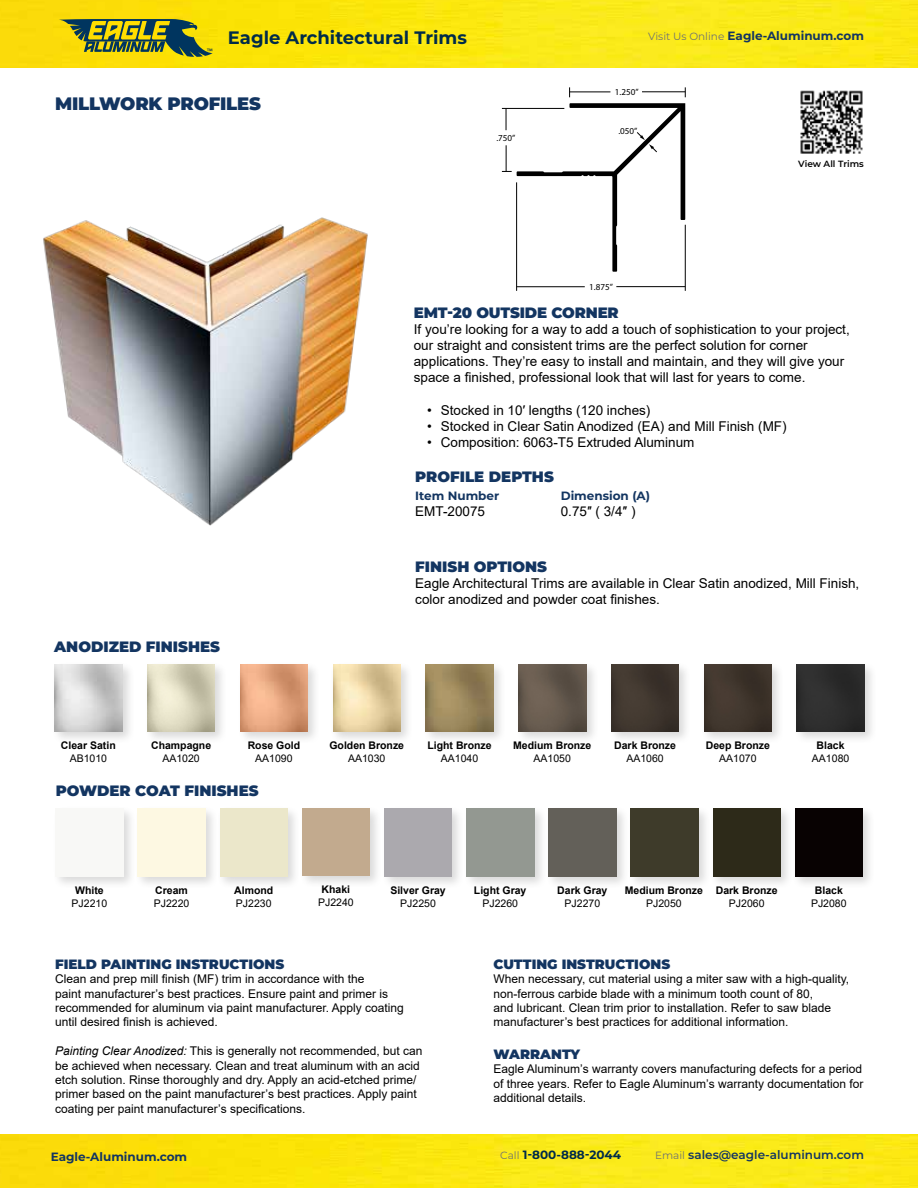
<style>
.page{position:relative;width:918px;height:1188px;background:#fff}
.page>*{position:absolute;margin:0;border:0;box-sizing:border-box;transform-origin:0 0}
.t1{font:700 18px "Montserrat";color:#002b49}
.t2{font:900 18px "Montserrat";letter-spacing:-.01em;color:#133561}
.t3{font:900 15px "Montserrat";color:#133561}
.t4{font:13.5px/16.2px "Arial";color:#000}
.t5{font:900 13.5px "Montserrat";color:#133561}
.t6{font:12px/14.4px "Arial";color:#000}
.t7{font:700 12px "Montserrat";color:#133561}
.t8{font:600 12px "Montserrat";color:#133561}
.t9{font:700 12px "Montserrat";color:#002b49}
.t10{font:700 10.5px "Arial";color:#000}
.t11{font:10.5px "Arial";color:#000}
.t12{font:9.45px "Myriad Pro";color:#002b49}
.t13{font:9.15px "Myriad Pro";color:#000}
.t14{font:600 9px "Montserrat";color:#000}
.s1{font-weight:400;font-size:10.5px;color:#6f7271}
.s2{font-style:italic}
</style>
<div class="page">
<img style="left:0;top:0;width:918px;height:67px">
<svg style="left:59px;top:19px;width:154px;height:38px;background:#8c932c"></svg>
<img style="left:800px;top:90px;width:63px;height:64px">
<img style="left:0;top:1134px;width:918px;height:54px">
<div style="left:51px;top:661px;width:84px;height:84px;background:#000;opacity:.15"></div>
<img style="left:55px;top:664px;width:67px;height:68px">
<div style="left:144px;top:661px;width:84px;height:84px;background:#000;opacity:.15"></div>
<img style="left:147px;top:664px;width:68px;height:68px">
<div style="left:330px;top:661px;width:84px;height:84px;background:#000;opacity:.15"></div>
<img style="left:333px;top:664px;width:67px;height:68px">
<div style="left:422px;top:661px;width:85px;height:84px;background:#000;opacity:.15"></div>
<img style="left:426px;top:664px;width:67px;height:68px">
<div style="left:515px;top:661px;width:84px;height:84px;background:#000;opacity:.15"></div>
<img style="left:519px;top:664px;width:67px;height:68px">
<div style="left:608px;top:661px;width:84px;height:84px;background:#000;opacity:.15"></div>
<img style="left:611px;top:664px;width:68px;height:68px">
<div style="left:701px;top:661px;width:84px;height:84px;background:#000;opacity:.15"></div>
<img style="left:704px;top:664px;width:68px;height:68px">
<div style="left:793px;top:661px;width:85px;height:84px;background:#000;opacity:.15"></div>
<div style="left:797px;top:664px;width:67px;height:68px;background:#2c2c2c"></div>
<div style="left:237px;top:661px;width:84px;height:84px;background:#000;opacity:.15"></div>
<img style="left:240px;top:664px;width:68px;height:68px">
<div style="left:52px;top:805px;width:84px;height:85px;background:#000;opacity:.15"></div>
<div style="left:56px;top:809px;width:67px;height:67px;background:#f8f8f6"></div>
<div style="left:134px;top:805px;width:85px;height:85px;background:#000;opacity:.15"></div>
<div style="left:138px;top:809px;width:67px;height:67px;background:#fdf8e2"></div>
<div style="left:217px;top:805px;width:84px;height:85px;background:#000;opacity:.15"></div>
<div style="left:220px;top:809px;width:68px;height:67px;background:#ebe7ca"></div>
<div style="left:299px;top:805px;width:84px;height:84px;background:#000;opacity:.15"></div>
<div style="left:302px;top:808px;width:68px;height:68px;background:#c2aa8e"></div>
<div style="left:381px;top:805px;width:84px;height:85px;background:#000;opacity:.15"></div>
<div style="left:384px;top:809px;width:68px;height:67px;background:#aba9ae"></div>
<div style="left:463px;top:805px;width:84px;height:85px;background:#000;opacity:.15"></div>
<div style="left:467px;top:809px;width:67px;height:67px;background:#939891"></div>
<div style="left:545px;top:805px;width:84px;height:85px;background:#000;opacity:.15"></div>
<div style="left:549px;top:809px;width:67px;height:67px;background:#636059"></div>
<div style="left:627px;top:805px;width:85px;height:85px;background:#000;opacity:.15"></div>
<div style="left:631px;top:809px;width:67px;height:67px;background:#3e3b2a"></div>
<div style="left:710px;top:805px;width:84px;height:85px;background:#000;opacity:.15"></div>
<div style="left:713px;top:809px;width:68px;height:67px;background:#2d2a19"></div>
<div style="left:792px;top:805px;width:84px;height:85px;background:#000;opacity:.15"></div>
<div style="left:795px;top:809px;width:68px;height:67px;background:#080202"></div>
<img style="left:43px;top:217px;width:325px;height:309px">
<svg style="left:502px;top:103px;width:183px;height:169px"></svg>
<hr style="left:516px;top:182px;width:1px;height:109px;background:#000">
<hr style="left:685px;top:225px;width:1px;height:66px;background:#000">
<hr style="left:517px;top:286px;width:68px;height:1px;background:#000">
<hr style="left:616px;top:286px;width:69px;height:1px;background:#000">
<hr style="left:570px;top:92px;width:40px;height:1px;background:#000">
<hr style="left:642px;top:92px;width:43px;height:1px;background:#000">
<p class="t12" style="left:207px;top:46px;width:7px">™</p>
<h1 class="t1" style="left:228px;top:25px;width:241px">Eagle Architectural Trims</h1>
<h1 class="t2" style="left:55px;top:90px;width:207px">MILLWORK PROFILES</h1>
<p class="t13" style="left:496px;top:132px;width:21px">.750”</p>
<p class="t7" style="left:648px;top:27px;width:217px"><span class="s1">Visit Us Online</span> Eagle-Aluminum.com</p>
<p class="t13" style="left:615px;top:86px;width:25px">1.250”</p>
<p class="t13" style="left:618px;top:125px;width:21px">.050”</p>
<p class="t14" style="left:798px;top:158px;width:67px">View All Trims</p>
<p class="t13" style="left:589px;top:281px;width:25px">1.875”</p>
<p class="t3" style="left:414px;top:301px;width:207px">EMT-20 OUTSIDE CORNER</p>
<p class="t4" style="left:414px;top:321px;width:437px">If you’re looking for a way to add a touch of sophistication to your project, our straight and consistent trims are the perfect solution for corner applications. They’re easy to install and maintain, and they will give your space a finished, professional look that will last for years to come.</p>
<p class="t4" style="left:427px;top:402px;width:225px">• Stocked in 10′ lengths (120 inches)</p>
<p class="t4" style="left:427px;top:418px;width:361px">• Stocked in Clear Satin Anodized (EA) and Mill Finish (MF)</p>
<p class="t4" style="left:427px;top:434px;width:269px">• Composition: 6063-T5 Extruded Aluminum</p>
<p class="t3" style="left:415px;top:466px;width:140px">PROFILE DEPTHS</p>
<p class="t7" style="left:415px;top:487px;width:86px">Item Number</p>
<p class="t7" style="left:561px;top:487px;width:91px">Dimension (A)</p>
<p class="t4" style="left:415px;top:503px;width:71px">EMT-20075</p>
<p class="t4" style="left:561px;top:503px;width:76px">0.75″ ( 3/4″ )</p>
<p class="t3" style="left:54px;top:635px;width:167px">ANODIZED FINISHES</p>
<p class="t3" style="left:415px;top:555px;width:133px">FINISH OPTIONS</p>
<p class="t4" style="left:415px;top:575px;width:446px">Eagle Architectural Trims are available in Clear Satin anodized, Mill Finish, color anodized and powder coat finishes.</p>
<p class="t10" style="left:61px;top:738px;width:56px">Clear Satin</p>
<p class="t11" style="left:70px;top:751px;width:39px">AB1010</p>
<p class="t10" style="left:151px;top:738px;width:62px">Champagne</p>
<p class="t11" style="left:162px;top:751px;width:39px">AA1020</p>
<p class="t10" style="left:248px;top:738px;width:54px">Rose Gold</p>
<p class="t11" style="left:255px;top:751px;width:39px">AA1090</p>
<p class="t10" style="left:329px;top:738px;width:76px">Golden Bronze</p>
<p class="t11" style="left:348px;top:751px;width:39px">AA1030</p>
<p class="t10" style="left:427px;top:738px;width:66px">Light Bronze</p>
<p class="t11" style="left:441px;top:751px;width:39px">AA1040</p>
<p class="t10" style="left:513px;top:738px;width:80px">Medium Bronze</p>
<p class="t11" style="left:534px;top:751px;width:39px">AA1050</p>
<p class="t10" style="left:614px;top:738px;width:63px">Dark Bronze</p>
<p class="t11" style="left:626px;top:751px;width:39px">AA1060</p>
<p class="t10" style="left:706px;top:738px;width:66px">Deep Bronze</p>
<p class="t11" style="left:719px;top:751px;width:39px">AA1070</p>
<p class="t10" style="left:817px;top:738px;width:30px">Black</p>
<p class="t11" style="left:812px;top:751px;width:39px">AA1080</p>
<p class="t3" style="left:56px;top:780px;width:204px">POWDER COAT FINISHES</p>
<p class="t10" style="left:75px;top:883px;width:30px">White</p>
<p class="t11" style="left:72px;top:896px;width:37px">PJ2210</p>
<p class="t10" style="left:155px;top:883px;width:34px">Cream</p>
<p class="t11" style="left:154px;top:896px;width:37px">PJ2220</p>
<p class="t10" style="left:234px;top:883px;width:41px">Almond</p>
<p class="t11" style="left:236px;top:896px;width:37px">PJ2230</p>
<p class="t10" style="left:322px;top:882px;width:30px">Khaki</p>
<p class="t11" style="left:318px;top:895px;width:37px">PJ2240</p>
<p class="t10" style="left:390px;top:883px;width:57px">Silver Gray</p>
<p class="t11" style="left:400px;top:896px;width:37px">PJ2250</p>
<p class="t10" style="left:474px;top:883px;width:54px">Light Gray</p>
<p class="t11" style="left:482px;top:896px;width:37px">PJ2260</p>
<p class="t10" style="left:557px;top:883px;width:52px">Dark Gray</p>
<p class="t11" style="left:565px;top:896px;width:37px">PJ2270</p>
<p class="t10" style="left:625px;top:883px;width:80px">Medium Bronze</p>
<p class="t11" style="left:646px;top:896px;width:37px">PJ2050</p>
<p class="t10" style="left:716px;top:883px;width:63px">Dark Bronze</p>
<p class="t11" style="left:729px;top:896px;width:37px">PJ2060</p>
<p class="t10" style="left:815px;top:883px;width:30px">Black</p>
<p class="t11" style="left:811px;top:896px;width:37px">PJ2080</p>
<p class="t5" style="left:55px;top:954px;width:231px">FIELD PAINTING INSTRUCTIONS</p>
<p class="t6" style="left:55px;top:972px;width:350px">Clean and prep mill finish (MF) trim in accordance with the<br>paint manufacturer’s best practices. Ensure paint and primer is recommended for aluminum via paint manufacturer. Apply coating until desired finish is achieved.</p>
<p class="t6" style="left:55px;top:1044px;width:369px"><span class="s2">Painting Clear Anodized:</span> This is generally not recommended, but can be achieved when necessary. Clean and treat aluminum with an acid etch solution. Rinse thoroughly and dry. Apply an acid-etched prime/ primer based on the paint manufacturer’s best practices. Apply paint coating per paint manufacturer’s specifications.</p>
<p class="t5" style="left:494px;top:954px;width:178px">CUTTING INSTRUCTIONS</p>
<p class="t6" style="left:494px;top:972px;width:357px">When necessary, cut material using a miter saw with a high-quality, non-ferrous carbide blade with a minimum tooth count of 80,<br>and lubricant. Clean trim prior to installation. Refer to saw blade manufacturer’s best practices for additional information.</p>
<p class="t5" style="left:494px;top:1044px;width:88px">WARRANTY</p>
<p class="t6" style="left:494px;top:1062px;width:371px;text-align:justify">Eagle Aluminum’s warranty covers manufacturing defects for a period of three years. Refer to Eagle Aluminum’s warranty documentation for additional details.</p>
<p class="t7" style="left:51px;top:1148px;width:138px">Eagle-Aluminum.com</p>
<p class="t9" style="left:500px;top:1146px;width:122px"><span class="s1">Call</span> 1-800-888-2044</p>
<p class="t8" style="left:655px;top:1146px;width:210px"><span class="s1">Email</span> sales@eagle-aluminum.com</p>
</div>
